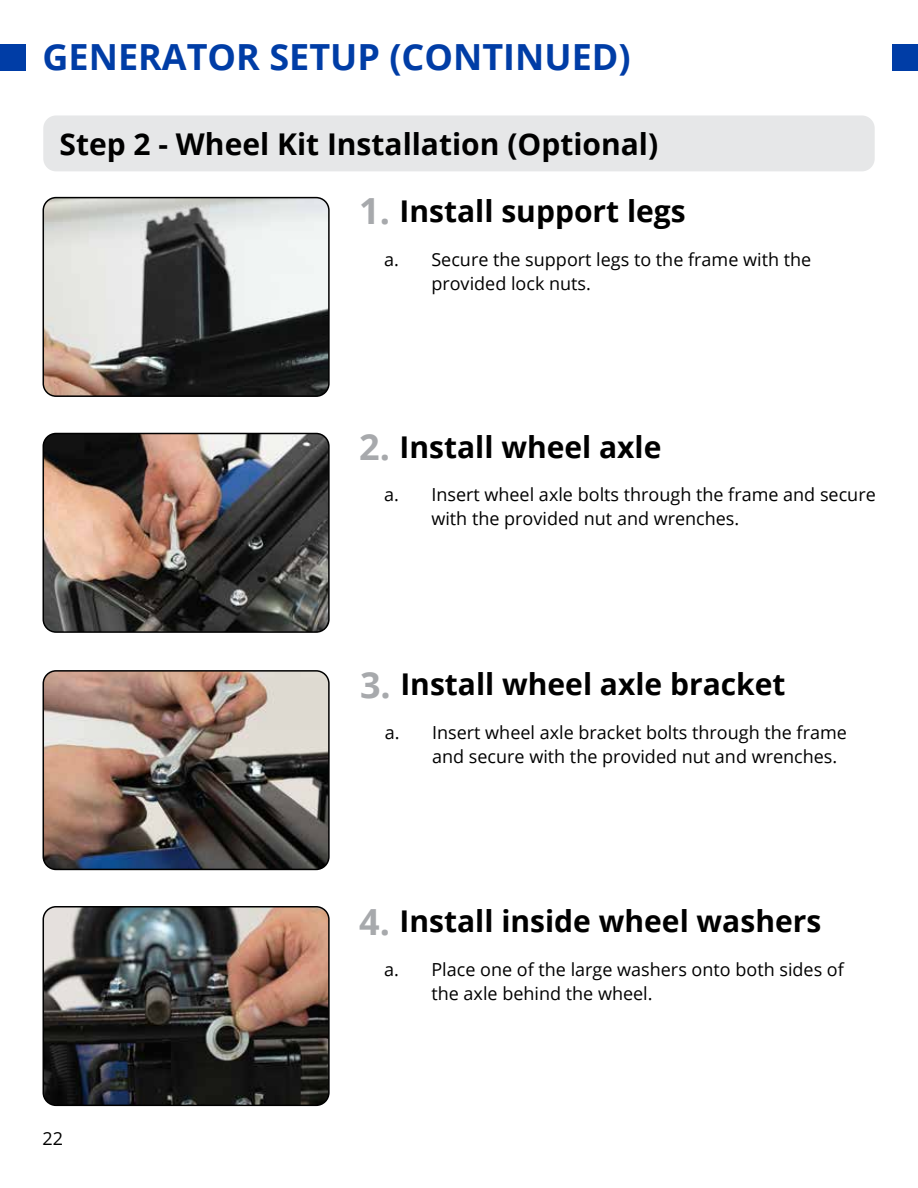
<style>
.page{position:relative;width:918px;height:1188px;background:#fff}
.page>*{position:absolute;margin:0;border:0;box-sizing:border-box;transform-origin:0 0}
.t1{font:700 36px "Open Sans";color:#003da6}
.t2{font:700 36px "Open Sans";color:#a7a9ac}
.t3{font:700 30px "Open Sans";color:#000}
.t4{font:18px/24px "Open Sans";color:#000}
</style>
<div class="page">
<div style="left:0;top:44px;width:26px;height:27px;background:#003da6"></div>
<div style="left:892px;top:44px;width:26px;height:27px;background:#003da6"></div>
<div style="left:43px;top:115px;width:832px;height:56px;background:#e6e7e8;border-radius:13px"></div>
<img style="left:43px;top:198px;width:284px;height:198px">
<div style="left:43px;top:197px;width:287px;height:200px;border:2px solid #000;border-radius:13px"></div>
<img style="left:43px;top:907px;width:284px;height:198px">
<div style="left:43px;top:906px;width:287px;height:200px;border:2px solid #000;border-radius:13px"></div>
<img style="left:43px;top:671px;width:284px;height:198px">
<div style="left:43px;top:670px;width:287px;height:200px;border:2px solid #000;border-radius:13px"></div>
<img style="left:43px;top:434px;width:284px;height:198px">
<div style="left:43px;top:433px;width:287px;height:200px;border:2px solid #000;border-radius:13px"></div>
<h1 class="t1" style="left:43px;top:32px;width:590px">GENERATOR SETUP (CONTINUED)</h1>
<h2 class="t3" style="left:60px;top:123px;width:600px">Step 2 - Wheel Kit Installation (Optional)</h2>
<h2 class="t3" style="left:400px;top:190px;width:288px">Install support legs</h2>
<p class="t4" style="left:431px;top:247px;width:381px;text-indent:-47px">a. Secure the support legs to the frame with the provided lock nuts.</p>
<h1 class="t2" style="left:359px;top:186px;width:32px">1.</h1>
<h1 class="t2" style="left:359px;top:422px;width:32px">2.</h1>
<h2 class="t3" style="left:400px;top:426px;width:263px">Install wheel axle</h2>
<p class="t4" style="left:431px;top:482px;width:446px;text-indent:-47px">a. Insert wheel axle bolts through the frame and secure with the provided nut and wrenches.</p>
<h1 class="t2" style="left:360px;top:659px;width:32px">3.</h1>
<h2 class="t3" style="left:400px;top:663px;width:387px">Install wheel axle bracket</h2>
<p class="t4" style="left:432px;top:720px;width:416px;text-indent:-47px">a. Insert wheel axle bracket bolts through the frame and secure with the provided nut and wrenches.</p>
<p class="t4" style="left:43px;top:1126px;width:22px">22</p>
<h1 class="t2" style="left:359px;top:897px;width:32px">4.</h1>
<h2 class="t3" style="left:400px;top:900px;width:423px">Install inside wheel washers</h2>
<p class="t4" style="left:431px;top:957px;width:414px;text-indent:-47px">a. Place one of the large washers onto both sides of the axle behind the wheel.</p>
</div>
